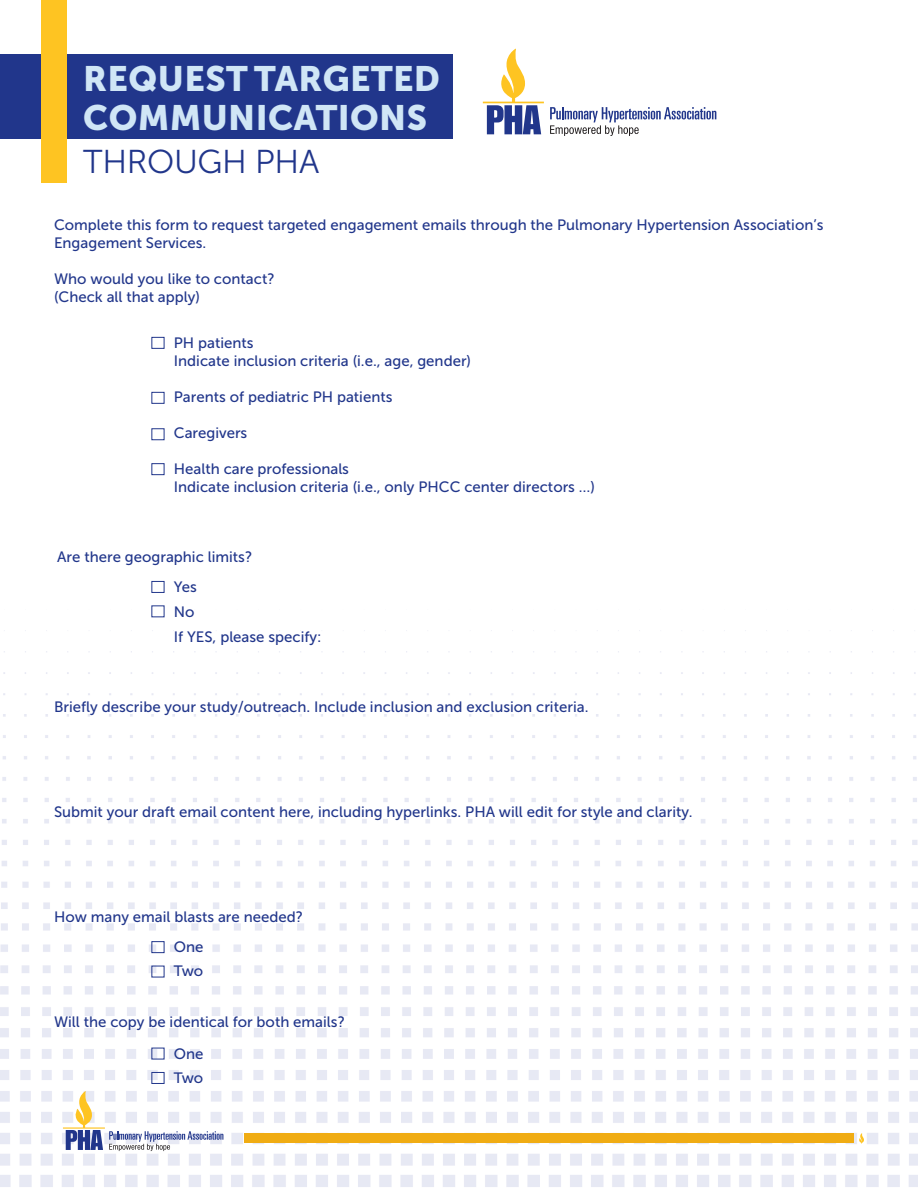
<style>
.page{position:relative;width:918px;height:1188px;background:#fff}
.page>*{position:absolute;margin:0;border:0;box-sizing:border-box;transform-origin:0 0}
.t1{font:35.1px/39px "Museo Sans 900";letter-spacing:.01em;color:#d0e6f6}
.t2{font:33px "Museo Sans 300";letter-spacing:-.01em;color:#21368b}
.t3{font:15px/18px "Museo Sans 500";color:#21368b}
</style>
<div class="page">
<img style="left:0;top:617px;width:918px;height:570px">
<div style="left:245px;top:1133px;width:609px;height:10px;background:#f0ac13"></div>
<svg style="left:859px;top:1133px;width:5px;height:10px"></svg>
<svg style="left:63px;top:1091px;width:160px;height:60px"></svg>
<svg style="left:550px;top:107px;width:166px;height:29px"></svg>
<svg style="left:483px;top:49px;width:61px;height:85px"></svg>
<div style="left:0;top:54px;width:453px;height:85px;background:#21368b"></div>
<div style="left:41px;top:0;width:26px;height:183px;background:#fec422"></div>
<div style="left:151px;top:337px;width:14px;height:12px;border:1px solid #21368b"></div>
<div style="left:151px;top:392px;width:14px;height:12px;border:1px solid #21368b"></div>
<div style="left:151px;top:428px;width:14px;height:12px;border:1px solid #21368b"></div>
<div style="left:151px;top:463px;width:14px;height:12px;border:1px solid #21368b"></div>
<div style="left:151px;top:581px;width:14px;height:12px;border:1px solid #21368b"></div>
<div style="left:151px;top:941px;width:14px;height:12px;border:1px solid #21368b"></div>
<div style="left:151px;top:1072px;width:14px;height:12px;border:1px solid #21368b"></div>
<p class="t1" style="left:83px;top:59px;width:358px">REQUEST TARGETED<br>COMMUNICATIONS</p>
<p class="t2" style="left:83px;top:144px;width:238px">THROUGH PHA</p>
<p class="t3" style="left:54px;top:216px;width:771px">Complete this form to request targeted engagement emails through the Pulmonary Hypertension Association’s<br>Engagement Services.</p>
<p class="t3" style="left:54px;top:270px;width:222px">Who would you like to contact?</p>
<p class="t3" style="left:54px;top:288px;width:147px">(Check all that apply)</p>
<p class="t3" style="left:174px;top:334px;width:81px">PH patients</p>
<p class="t3" style="left:174px;top:352px;width:299px">Indicate inclusion criteria (i.e., age, gender)</p>
<p class="t3" style="left:174px;top:388px;width:220px">Parents of pediatric PH patients</p>
<p class="t3" style="left:174px;top:424px;width:75px">Caregivers</p>
<p class="t3" style="left:174px;top:460px;width:177px">Health care professionals</p>
<p class="t3" style="left:174px;top:478px;width:423px">Indicate inclusion criteria (i.e., only PHCC center directors …)</p>
<p class="t3" style="left:57px;top:548px;width:197px">Are there geographic limits?</p>
<p class="t3" style="left:174px;top:578px;width:25px">Yes</p>
<p class="t3" style="left:174px;top:603px;width:22px">No</p>
<p class="t3" style="left:174px;top:628px;width:149px">If YES, please specify:</p>
<p class="t3" style="left:54px;top:698px;width:536px">Briefly describe your study/outreach. Include inclusion and exclusion criteria.</p>
<p class="t3" style="left:54px;top:803px;width:640px">Submit your draft email content here, including hyperlinks. PHA will edit for style and clarity.</p>
<p class="t3" style="left:54px;top:908px;width:251px">How many email blasts are needed?</p>
<p class="t3" style="left:174px;top:938px;width:31px">One</p>
<p class="t3" style="left:174px;top:962px;width:31px">Two</p>
<p class="t3" style="left:54px;top:1013px;width:293px">Will the copy be identical for both emails?</p>
<p class="t3" style="left:174px;top:1045px;width:31px">One</p>
<p class="t3" style="left:174px;top:1069px;width:31px">Two</p>
</div>
